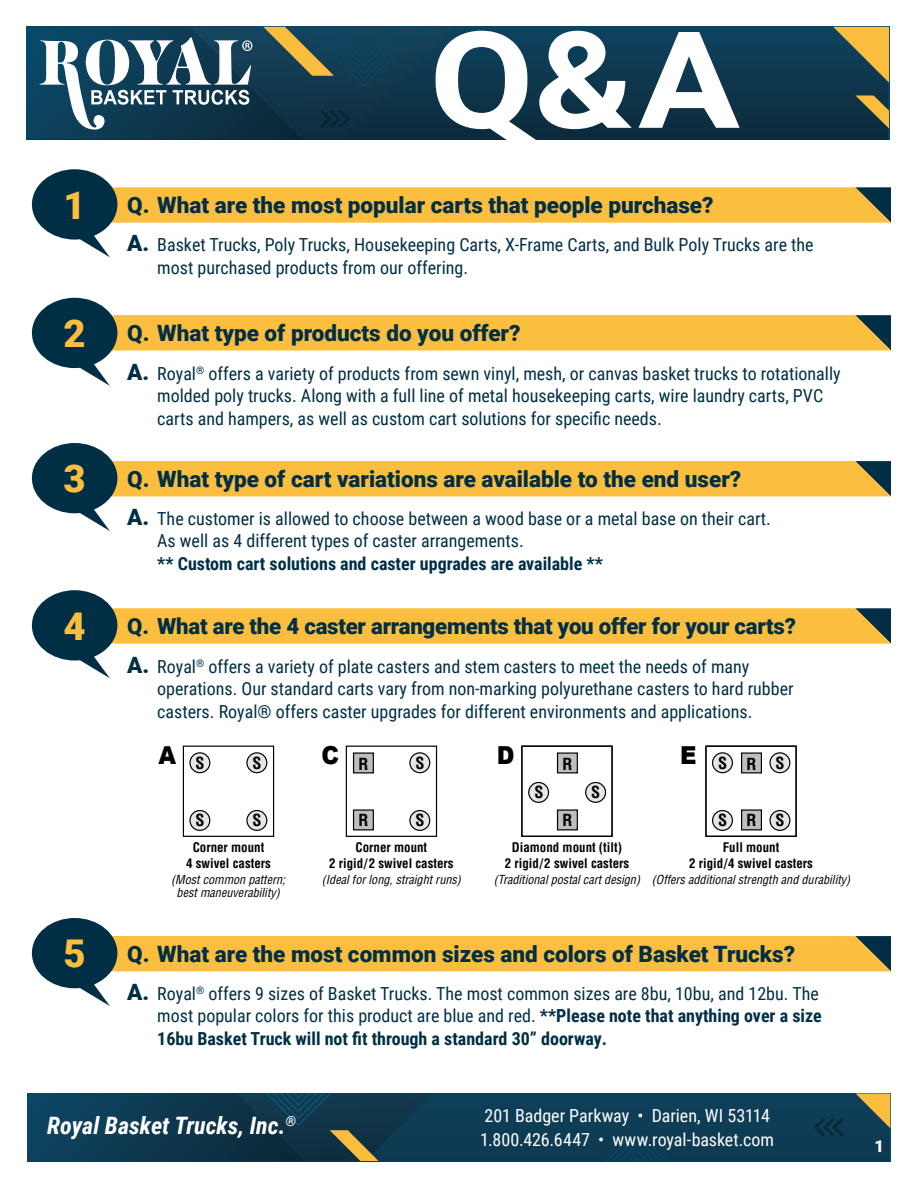
<style>
.page{position:relative;width:918px;height:1188px;background:#fff}
.page>*{position:absolute;margin:0;border:0;box-sizing:border-box;transform-origin:0 0}
.t1{font:900 38.25px "Roboto";color:#fcbe3e}
.t2{font:900 24.75px "Arial";color:#000;scale:.92 1}
.t3{font:italic 700 24px "Roboto Condensed";color:#fff}
.t4{font:900 22.5px "Roboto";color:#002f45}
.t5{font:900 22.2px "Roboto";letter-spacing:-.01em;color:#002f45}
.t6{font:18px/22.5px "Roboto Condensed";color:#002f45}
.t7{font:18px/24px "Roboto Condensed";color:#fff}
.t8{font:700 18px "Roboto Condensed";color:#002f45}
.t9{font:900 16.5px "Roboto";color:#fff}
.t10{font:700 condensed 16.2px "Helvetica";color:#000}
.t11{font:700 condensed 12.9px/15.9px "Helvetica";color:#000;text-align:center}
.t12{font:italic condensed 12.15px/13.6px "Helvetica CE";color:#000;text-align:center}
.s1{font-family:"Roboto";font-weight:900;font-size:22.5px}
.s2{font-weight:700}
</style>
<div class="page">
<div style="left:432px;top:1094px;width:458px;height:67px;background:#0e3d57"></div>
<svg style="left:814px;top:1118px;width:30px;height:19px"></svg>
<div style="left:529px;top:1129px;width:215px;height:32px;background:#0e3b53"></div>
<svg style="left:856px;top:1094px;width:34px;height:34px"></svg>
<svg style="left:28px;top:1094px;width:404px;height:67px;background:#133a4e"></svg>
<svg style="left:740px;top:27px;width:149px;height:112px;background:#0d354b"></svg>
<svg style="left:833px;top:27px;width:56px;height:56px;background:#827b48"></svg>
<svg style="left:855px;top:96px;width:34px;height:33px"></svg>
<svg style="left:26px;top:27px;width:714px;height:113px"></svg>
<svg style="left:32px;top:169px;width:859px;height:88px"></svg>
<svg style="left:32px;top:443px;width:859px;height:88px"></svg>
<svg style="left:32px;top:918px;width:859px;height:88px"></svg>
<svg style="left:32px;top:298px;width:859px;height:88px"></svg>
<svg style="left:32px;top:590px;width:859px;height:88px"></svg>
<div style="left:183px;top:746px;width:91px;height:91px;border:1px solid #000"></div>
<div style="left:190px;top:753px;width:20px;height:20px;background:#e6e7e8;border-radius:50%"></div>
<div style="left:189px;top:752px;width:21px;height:21px;border:1px solid #000;border-radius:50%"></div>
<div style="left:247px;top:753px;width:20px;height:20px;background:#e6e7e8;border-radius:50%"></div>
<div style="left:246px;top:752px;width:21px;height:21px;border:1px solid #000;border-radius:50%"></div>
<div style="left:190px;top:811px;width:20px;height:19px;background:#e6e7e8;border-radius:50%"></div>
<div style="left:189px;top:810px;width:21px;height:21px;border:1px solid #000;border-radius:50%"></div>
<div style="left:247px;top:811px;width:20px;height:19px;background:#e6e7e8;border-radius:50%"></div>
<div style="left:246px;top:810px;width:21px;height:21px;border:1px solid #000;border-radius:50%"></div>
<div style="left:705px;top:746px;width:92px;height:91px;border:1px solid #000"></div>
<div style="left:713px;top:753px;width:19px;height:20px;background:#e6e7e8;border-radius:50%"></div>
<div style="left:712px;top:752px;width:21px;height:21px;border:1px solid #000;border-radius:50%"></div>
<div style="left:770px;top:753px;width:20px;height:20px;background:#e6e7e8;border-radius:50%"></div>
<div style="left:769px;top:752px;width:21px;height:21px;border:1px solid #000;border-radius:50%"></div>
<div style="left:713px;top:811px;width:19px;height:19px;background:#e6e7e8;border-radius:50%"></div>
<div style="left:712px;top:810px;width:21px;height:21px;border:1px solid #000;border-radius:50%"></div>
<div style="left:770px;top:811px;width:20px;height:19px;background:#e6e7e8;border-radius:50%"></div>
<div style="left:769px;top:810px;width:21px;height:21px;border:1px solid #000;border-radius:50%"></div>
<div style="left:742px;top:753px;width:19px;height:20px;background:#bcbec0"></div>
<div style="left:741px;top:752px;width:21px;height:21px;border:1px solid #000"></div>
<div style="left:742px;top:810px;width:19px;height:20px;background:#bcbec0"></div>
<div style="left:741px;top:809px;width:21px;height:21px;border:1px solid #000"></div>
<div style="left:521px;top:746px;width:92px;height:91px;border:1px solid #000"></div>
<div style="left:529px;top:783px;width:20px;height:19px;background:#e6e7e8;border-radius:50%"></div>
<div style="left:528px;top:782px;width:21px;height:21px;border:1px solid #000;border-radius:50%"></div>
<div style="left:586px;top:783px;width:20px;height:19px;background:#e6e7e8;border-radius:50%"></div>
<div style="left:585px;top:782px;width:21px;height:21px;border:1px solid #000;border-radius:50%"></div>
<div style="left:558px;top:753px;width:19px;height:20px;background:#bcbec0"></div>
<div style="left:557px;top:752px;width:21px;height:21px;border:1px solid #000"></div>
<div style="left:558px;top:810px;width:19px;height:20px;background:#bcbec0"></div>
<div style="left:557px;top:809px;width:21px;height:21px;border:1px solid #000"></div>
<div style="left:346px;top:746px;width:91px;height:91px;border:1px solid #000"></div>
<div style="left:410px;top:753px;width:20px;height:20px;background:#e6e7e8;border-radius:50%"></div>
<div style="left:409px;top:752px;width:21px;height:21px;border:1px solid #000;border-radius:50%"></div>
<div style="left:410px;top:811px;width:20px;height:19px;background:#e6e7e8;border-radius:50%"></div>
<div style="left:409px;top:810px;width:21px;height:21px;border:1px solid #000;border-radius:50%"></div>
<div style="left:354px;top:753px;width:19px;height:20px;background:#bcbec0"></div>
<div style="left:353px;top:752px;width:21px;height:21px;border:1px solid #000"></div>
<div style="left:354px;top:810px;width:19px;height:20px;background:#bcbec0"></div>
<div style="left:353px;top:809px;width:21px;height:21px;border:1px solid #000"></div>
<h1 class="t1" style="left:64px;top:178px;width:24px">1</h1>
<p class="t4" style="left:127px;top:190px;width:588px">Q. What are the most popular carts that people purchase?</p>
<p class="t6" style="left:157px;top:233px;width:658px;text-indent:-30px"><span class="s1">A.</span> Basket Trucks, Poly Trucks, Housekeeping Carts, X-Frame Carts, and Bulk Poly Trucks are the most purchased products from our offering.</p>
<h1 class="t1" style="left:64px;top:307px;width:24px">2</h1>
<p class="t4" style="left:127px;top:318px;width:395px">Q. What type of products do you offer?</p>
<p class="t6" style="left:157px;top:361px;width:685px;text-indent:-30px"><span class="s1">A.</span> Royal<sup>®</sup> offers a variety of products from sewn vinyl, mesh, or canvas basket trucks to rotationally molded poly trucks. Along with a full line of metal housekeeping carts, wire laundry carts, PVC carts and hampers, as well as custom cart solutions for specific needs.</p>
<h1 class="t1" style="left:64px;top:452px;width:24px">3</h1>
<p class="t4" style="left:127px;top:463px;width:616px">Q. What type of cart variations are available to the end user?</p>
<p class="t6" style="left:157px;top:507px;width:615px;text-indent:-30px"><span class="s1">A.</span> The customer is allowed to choose between a wood base or a metal base on their cart.<br>As well as 4 different types of caster arrangements.</p>
<p class="t8" style="left:157px;top:551px;width:447px">** Custom cart solutions and caster upgrades are available **</p>
<h1 class="t1" style="left:64px;top:599px;width:24px">4</h1>
<p class="t5" style="left:127px;top:611px;width:670px">Q. What are the 4 caster arrangements that you offer for your carts?</p>
<p class="t6" style="left:157px;top:655px;width:638px;text-indent:-30px"><span class="s1">A.</span> Royal<sup>®</sup> offers a variety of plate casters and stem casters to meet the needs of many operations. Our standard carts vary from non-marking polyurethane casters to hard rubber casters. Royal® offers caster upgrades for different environments and applications.</p>
<h2 class="t2" style="left:158px;top:738px;width:21px">A</h2>
<h2 class="t2" style="left:322px;top:738px;width:21px">C</h2>
<h2 class="t2" style="left:497px;top:738px;width:21px">D</h2>
<h2 class="t2" style="left:680px;top:738px;width:19px">E</h2>
<p class="t10" style="left:196px;top:753px;width:11px">S</p>
<p class="t10" style="left:253px;top:753px;width:11px">S</p>
<p class="t10" style="left:416px;top:753px;width:11px">S</p>
<p class="t10" style="left:358px;top:753px;width:11px">R</p>
<p class="t10" style="left:562px;top:753px;width:11px">R</p>
<p class="t10" style="left:718px;top:753px;width:11px">S</p>
<p class="t10" style="left:776px;top:753px;width:11px">S</p>
<p class="t10" style="left:747px;top:753px;width:11px">R</p>
<p class="t10" style="left:534px;top:782px;width:11px">S</p>
<p class="t10" style="left:591px;top:782px;width:11px">S</p>
<p class="t10" style="left:196px;top:810px;width:11px">S</p>
<p class="t10" style="left:253px;top:810px;width:11px">S</p>
<p class="t10" style="left:358px;top:810px;width:11px">R</p>
<p class="t10" style="left:416px;top:810px;width:11px">S</p>
<p class="t10" style="left:562px;top:810px;width:11px">R</p>
<p class="t10" style="left:718px;top:810px;width:11px">S</p>
<p class="t10" style="left:776px;top:810px;width:11px">S</p>
<p class="t10" style="left:747px;top:810px;width:11px">R</p>
<p class="t11" style="left:193px;top:839px;width:73px">Corner mount</p>
<p class="t12" style="left:171px;top:872px;width:116px">(Most common pattern; best maneuverability)</p>
<p class="t11" style="left:186px;top:855px;width:86px">4 swivel casters</p>
<p class="t11" style="left:329px;top:839px;width:126px">Corner mount<br>2 rigid/2 swivel casters</p>
<p class="t12" style="left:322px;top:872px;width:141px">(Ideal for long, straight runs)</p>
<p class="t11" style="left:512px;top:839px;width:112px">Diamond mount (tilt)</p>
<p class="t12" style="left:494px;top:872px;width:148px">(Traditional postal cart design)</p>
<p class="t11" style="left:505px;top:855px;width:126px">2 rigid/2 swivel casters</p>
<p class="t11" style="left:723px;top:839px;width:58px">Full mount</p>
<p class="t12" style="left:652px;top:872px;width:200px">(Offers additional strength and durability)</p>
<p class="t11" style="left:689px;top:855px;width:125px">2 rigid/4 swivel casters</p>
<h1 class="t1" style="left:64px;top:927px;width:24px">5</h1>
<p class="t4" style="left:127px;top:938px;width:669px">Q. What are the most common sizes and colors of Basket Trucks?</p>
<p class="t6" style="left:157px;top:981px;width:666px;text-indent:-30px"><span class="s1">A.</span> Royal<sup>®</sup> offers 9 sizes of Basket Trucks. The most common sizes are 8bu, 10bu, and 12bu. The most popular colors for this product are blue and red. <span class="s2">**Please note that anything over a size<br>16bu Basket Truck will not fit through a standard 30” doorway.</span></p>
<h3 class="t3" style="left:47px;top:1109px;width:251px">Royal Basket Trucks, Inc.<sup>®</sup></h3>
<p class="t7" style="left:480px;top:1103px;width:295px">201 Badger Parkway • Darien, WI 53114<br>1.800.426.6447 • www.royal-basket.com</p>
<p class="t9" style="left:874px;top:1135px;width:11px">1</p>
</div>
